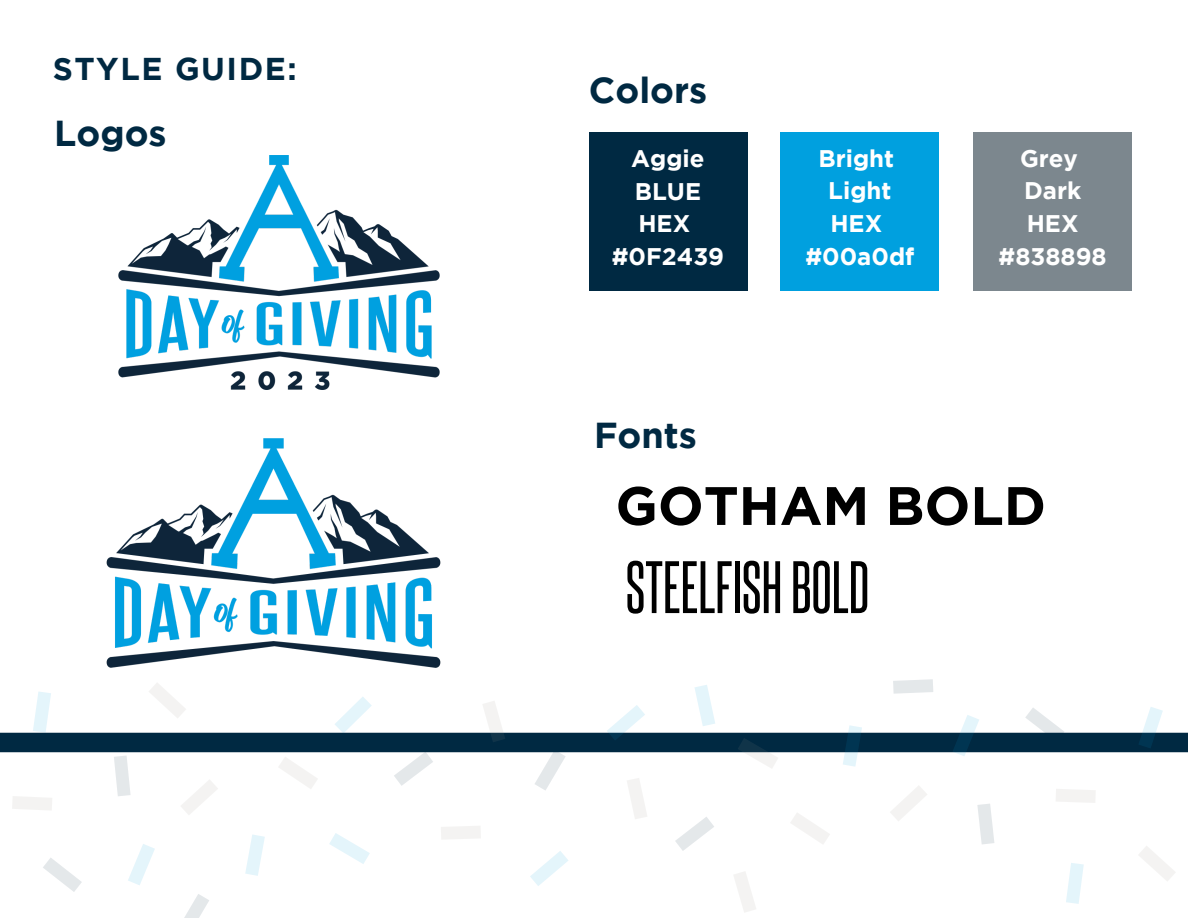
<style>
.page{position:relative;width:1188px;height:918px;background:#fff}
.page>*{position:absolute;margin:0;border:0;box-sizing:border-box;transform-origin:0 0}
.t1{font:63px "Aka Acid Steelfish";color:#000}
.t2{font:700 54px "Gotham";color:#000}
.t3{font:700 36px "Gotham";color:#002942}
.t4{font:700 31.5px "Gotham";letter-spacing:.05em;color:#002942}
.t5{font:700 24px "Gotham";color:#fff}
</style>
<div class="page">
<svg style="left:0;top:679px;width:1188px;height:239px"></svg>
<div style="left:589px;top:133px;width:158px;height:158px;background:#002942"></div>
<div style="left:781px;top:133px;width:158px;height:158px;background:#00a0df"></div>
<div style="left:974px;top:133px;width:158px;height:158px;background:#7c878e"></div>
<img style="left:118px;top:155px;width:322px;height:235px">
<img style="left:99px;top:438px;width:350px;height:249px">
<p class="t4" style="left:53px;top:57px;width:246px">STYLE GUIDE:</p>
<p class="t3" style="left:54px;top:120px;width:114px">Logos</p>
<p class="t3" style="left:589px;top:77px;width:120px">Colors</p>
<p class="t5" style="left:631px;top:149px;width:75px">Aggie</p>
<p class="t5" style="left:635px;top:182px;width:68px">BLUE</p>
<p class="t5" style="left:638px;top:215px;width:53px">HEX</p>
<p class="t5" style="left:612px;top:247px;width:114px">#0F2439</p>
<p class="t5" style="left:818px;top:149px;width:77px">Bright</p>
<p class="t5" style="left:828px;top:182px;width:65px">Light</p>
<p class="t5" style="left:830px;top:215px;width:53px">HEX</p>
<p class="t5" style="left:805px;top:247px;width:110px">#00a0df</p>
<p class="t5" style="left:1020px;top:149px;width:59px">Grey</p>
<p class="t5" style="left:1024px;top:182px;width:59px">Dark</p>
<p class="t5" style="left:1027px;top:215px;width:53px">HEX</p>
<p class="t5" style="left:999px;top:247px;width:110px">#838898</p>
<p class="t3" style="left:594px;top:421px;width:104px">Fonts</p>
<p class="t2" style="left:616px;top:486px;width:432px">GOTHAM BOLD</p>
<p class="t1" style="left:626px;top:566px;width:245px">STEELFISHBOLD</p>
</div>
